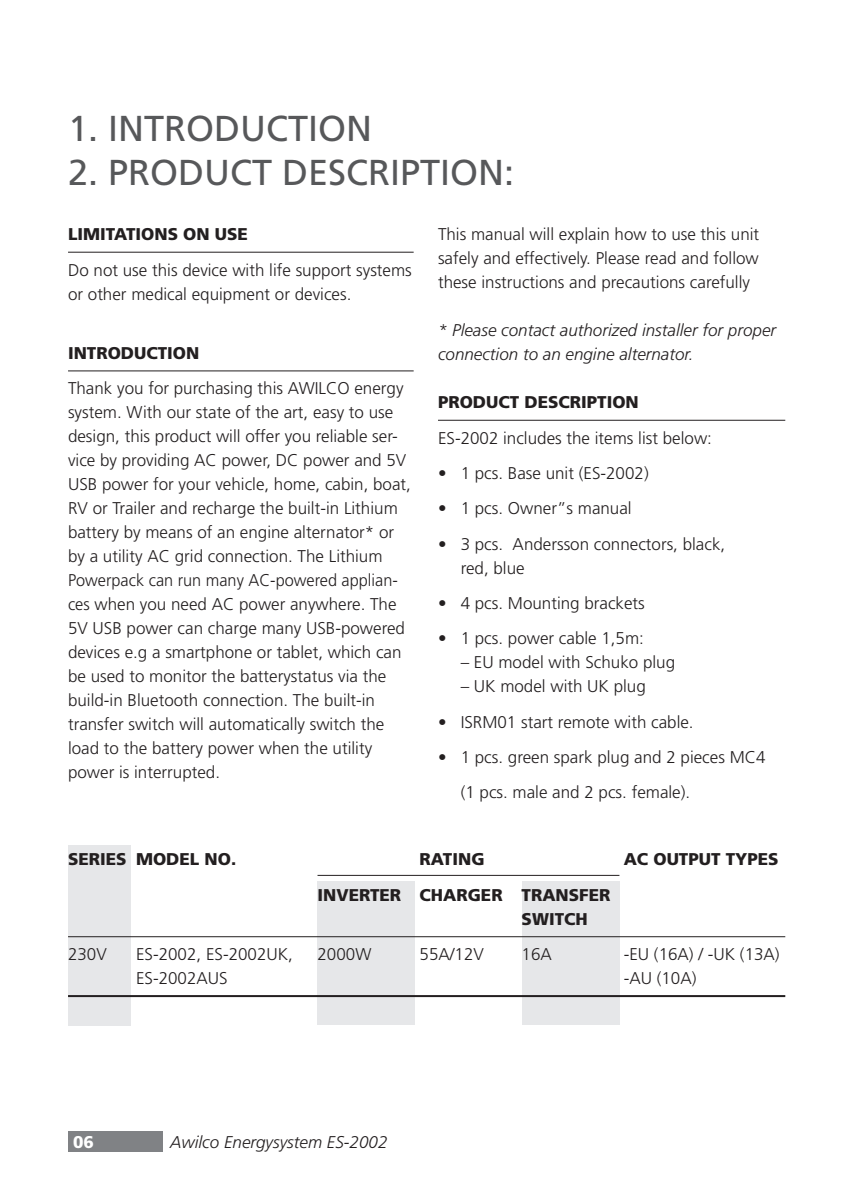
<style>
.page{position:relative;width:842px;height:1191px;background:#fff}
.page>*{position:absolute;margin:0;border:0;box-sizing:border-box;transform-origin:0 0}
.t1{font:36px "Frutiger";color:#57585a}
.t2{font:300 17px/24px "Frutiger";color:#231f20}
.t3{font:900 17px/24px "Frutiger";color:#231f20}
.t4{font:italic 300 17px/24px "Frutiger";color:#231f20}
.t5{font:900 17px "Frutiger";color:#fff}
</style>
<div class="page">
<hr style="left:68px;top:252px;width:346px;height:1px;background:#231f20">
<hr style="left:68px;top:370px;width:346px;height:1px;background:#231f20">
<hr style="left:438px;top:420px;width:347px;height:1px;background:#231f20">
<div style="left:522px;top:881px;width:97px;height:144px;background:#e6e7e9"></div>
<div style="left:317px;top:881px;width:98px;height:144px;background:#e6e7e9"></div>
<div style="left:68px;top:845px;width:62px;height:180px;background:#e6e7e9"></div>
<hr style="left:68px;top:936px;width:717px;height:1px;background:#231f20">
<hr style="left:68px;top:995px;width:717px;height:2px;background:#231f20">
<hr style="left:317px;top:875px;width:302px;height:1px;background:#231f20">
<div style="left:68px;top:1131px;width:94px;height:21px;background:#808285"></div>
<p class="t1" style="left:68px;top:108px;width:306px">1. INTRODUCTION</p>
<p class="t1" style="left:68px;top:152px;width:448px">2. PRODUCT DESCRIPTION:</p>
<p class="t3" style="left:68px;top:222px;width:181px">LIMITATIONS ON USE</p>
<p class="t2" style="left:68px;top:258px;width:345px">Do not use this device with life support systems or other medical equipment or devices.</p>
<p class="t3" style="left:68px;top:341px;width:133px">INTRODUCTION</p>
<p class="t2" style="left:68px;top:376px;width:344px">Thank you for purchasing this AWILCO energy system. With our state of the art, easy to use design, this product will offer you reliable ser&shy;vice by providing AC power, DC power and 5V USB power for your vehicle, home, cabin, boat, RV or Trailer and recharge the built-in Lithium battery by means of an engine alternator* or by a utility AC grid connection. The Lithium Powerpack can run many AC-powered applian&shy;ces when you need AC power anywhere. The 5V USB power can charge many USB-powered devices e.g a smartphone or tablet, which can be used to monitor the batterystatus via the build-in Bluetooth connection. The built-in transfer switch will automatically switch the load to the battery power when the utility power is interrupted.</p>
<p class="t2" style="left:438px;top:222px;width:323px;text-align:justify">This manual will explain how to use this unit safely and effectively. Please read and follow these instructions and precautions carefully</p>
<p class="t4" style="left:438px;top:318px;width:340px">* Please contact authorized installer for proper connection to an engine alternator.</p>
<p class="t3" style="left:438px;top:390px;width:202px">PRODUCT DESCRIPTION</p>
<p class="t2" style="left:438px;top:426px;width:275px">ES-2002 includes the items list below:</p>
<p class="t2" style="left:438px;top:461px;width:212px">• 1 pcs. Base unit (ES-2002)</p>
<p class="t2" style="left:438px;top:496px;width:195px">• 1 pcs. Owner”s manual</p>
<p class="t2" style="left:461px;top:532px;width:266px;text-indent:-23px">• 3 pcs. Andersson connectors, black, red, blue</p>
<p class="t2" style="left:438px;top:591px;width:208px">• 4 pcs. Mounting brackets</p>
<p class="t2" style="left:438px;top:626px;width:207px">• 1 pcs. power cable 1,5m:</p>
<p class="t2" style="left:461px;top:650px;width:216px">– EU model with Schuko plug</p>
<p class="t2" style="left:461px;top:674px;width:187px">– UK model with UK plug</p>
<p class="t2" style="left:438px;top:710px;width:257px">• ISRM01 start remote with cable.</p>
<p class="t2" style="left:438px;top:745px;width:329px">• 1 pcs. green spark plug and 2 pieces MC4</p>
<p class="t2" style="left:461px;top:780px;width:231px">(1 pcs. male and 2 pcs. female).</p>
<p class="t3" style="left:68px;top:847px;width:170px">SERIES MODEL NO.</p>
<p class="t3" style="left:420px;top:847px;width:66px">RATING</p>
<p class="t3" style="left:624px;top:847px;width:156px">AC OUTPUT TYPES</p>
<p class="t3" style="left:522px;top:882px;width:90px;text-indent:-204px">INVERTER CHARGER TRANSFER<br>SWITCH</p>
<p class="t2" style="left:68px;top:942px;width:40px">230V</p>
<p class="t2" style="left:136px;top:942px;width:158px">ES-2002, ES-2002UK,</p>
<p class="t2" style="left:317px;top:942px;width:55px">2000W</p>
<p class="t2" style="left:420px;top:942px;width:66px">55A/12V</p>
<p class="t2" style="left:522px;top:942px;width:32px">16A</p>
<p class="t2" style="left:624px;top:942px;width:157px">-EU (16A) / -UK (13A)</p>
<p class="t2" style="left:136px;top:966px;width:93px">ES-2002AUS</p>
<p class="t2" style="left:624px;top:966px;width:74px">-AU (10A)</p>
<p class="t5" style="left:73px;top:1131px;width:22px">06</p>
<p class="t4" style="left:170px;top:1129px;width:219px">Awilco Energysystem ES-2002</p>
</div>
